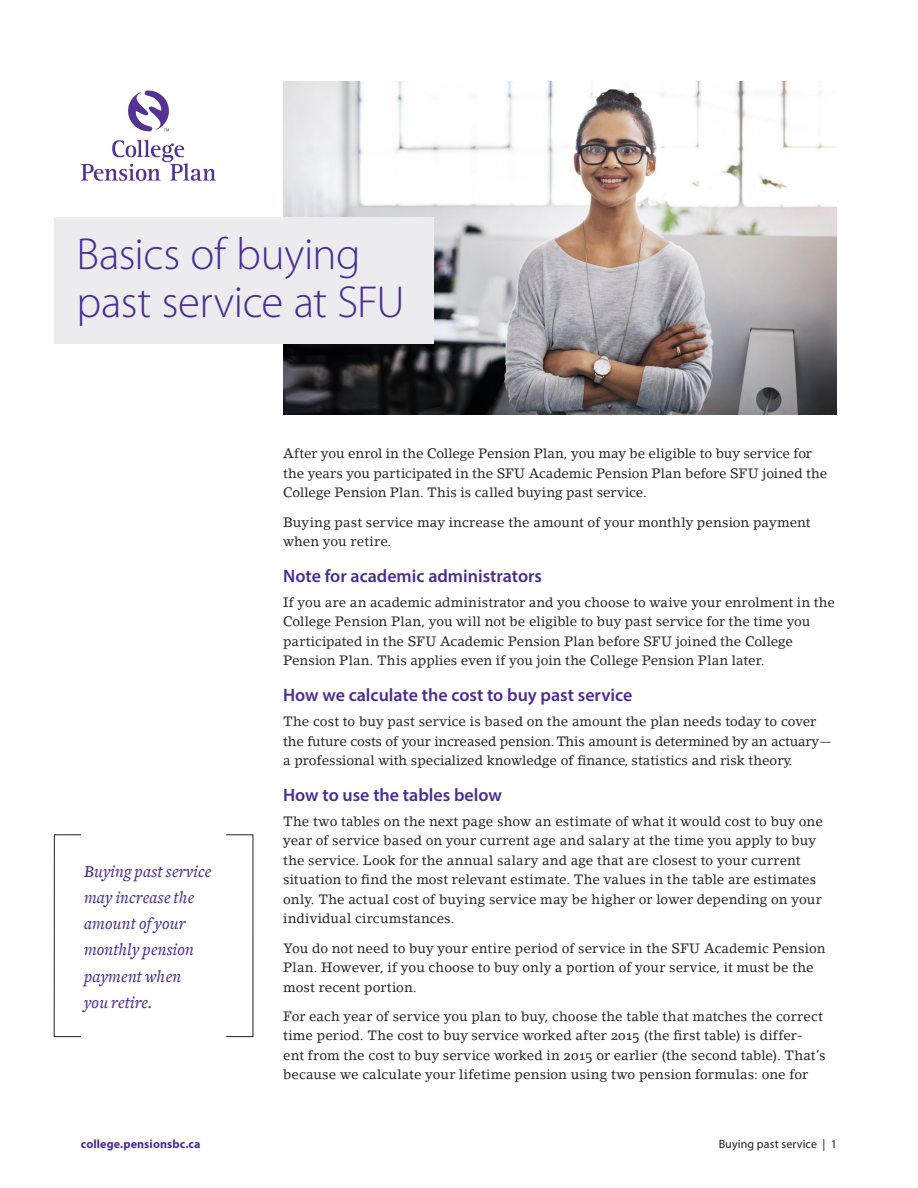
<style>
.page{position:relative;width:918px;height:1188px;background:#fff}
.page>*{position:absolute;margin:0;border:0;box-sizing:border-box;transform-origin:0 0}
.t1{font:300 45px/47.2px "Myriad Pro";letter-spacing:-.01em;color:#482e92}
._2_Head{font:600 18px "Myriad Pro";color:#482e92}
.Sidebar{font:italic 500 17.25px/26.2px "Freight Text";letter-spacing:.01em;color:#482e92}
.body{font:13.5px/19.5px "Lino Letter Std";color:#231f20}
.t2{font:700 12px "Myriad Pro";letter-spacing:.01em;color:#482e92}
.t3{font:12px "Myriad Pro";letter-spacing:.01em;color:#231f20}
</style>
<div class="page">
<img style="left:490px;top:81px;width:346px;height:334px">
<div style="left:54px;top:835px;width:27px;height:202px;border:1px solid #231f20"></div>
<svg style="left:81px;top:140px;width:135px;height:41px"></svg>
<svg style="left:128px;top:91px;width:41px;height:40px"></svg>
<img style="left:283px;top:81px;width:207px;height:334px">
<div style="left:54px;top:218px;width:379px;height:126px;background:#ececee"></div>
<p class="t1" style="left:77px;top:230px;width:330px">Basics of buying past service at SFU</p>
<p class="Sidebar" style="left:84px;top:858px;width:129px">Buying past service may increase the amount of your monthly pension payment when<br>you retire.</p>
<p class="body" style="left:283px;top:444px;width:546px">After you enrol in the College Pension Plan, you may be eligible to buy service for the years you participated in the SFU Academic Pension Plan before SFU joined the<br>College Pension Plan. This is called buying past service.</p>
<p class="body" style="left:283px;top:512px;width:529px">Buying past service may increase the amount of your monthly pension payment when you retire.</p>
<p class="_2_Head" style="left:283px;top:565px;width:260px">Note for academic administrators</p>
<p class="body" style="left:283px;top:592px;width:553px">If you are an academic administrator and you choose to waive your enrolment in the College Pension Plan, you will not be eligible to buy past service for the time you participated in the SFU Academic Pension Plan before SFU joined the College Pension Plan. This applies even if you join the College Pension Plan later.</p>
<p class="_2_Head" style="left:283px;top:684px;width:351px">How we calculate the cost to buy past service</p>
<p class="body" style="left:283px;top:712px;width:551px">The cost to buy past service is based on the amount the plan needs today to cover the future costs of your increased pension. This amount is determined by an actuary— a professional with specialized knowledge of finance, statistics and risk theory.</p>
<p class="_2_Head" style="left:283px;top:784px;width:220px">How to use the tables below</p>
<p class="body" style="left:283px;top:811px;width:541px">The two tables on the next page show an estimate of what it would cost to buy one year of service based on your current age and salary at the time you apply to buy the service. Look for the annual salary and age that are closest to your current situation to find the most relevant estimate. The values in the table are estimates only. The actual cost of buying service may be higher or lower depending on your individual circumstances.</p>
<p class="body" style="left:283px;top:938px;width:544px">You do not need to buy your entire period of service in the SFU Academic Pension<br>Plan. However, if you choose to buy only a portion of your service, it must be the most recent portion.</p>
<p class="body" style="left:283px;top:1006px;width:544px">For each year of service you plan to buy, choose the table that matches the correct time period. The cost to buy service worked after 2015 (the first table) is differ&shy;ent from the cost to buy service worked in 2015 or earlier (the second table). That’s because we calculate your lifetime pension using two pension formulas: one for</p>
<p class="t2" style="left:81px;top:1136px;width:121px">college.pensionsbc.ca</p>
<p class="t3" style="left:719px;top:1137px;width:120px">Buying past service | 1</p>
</div>
